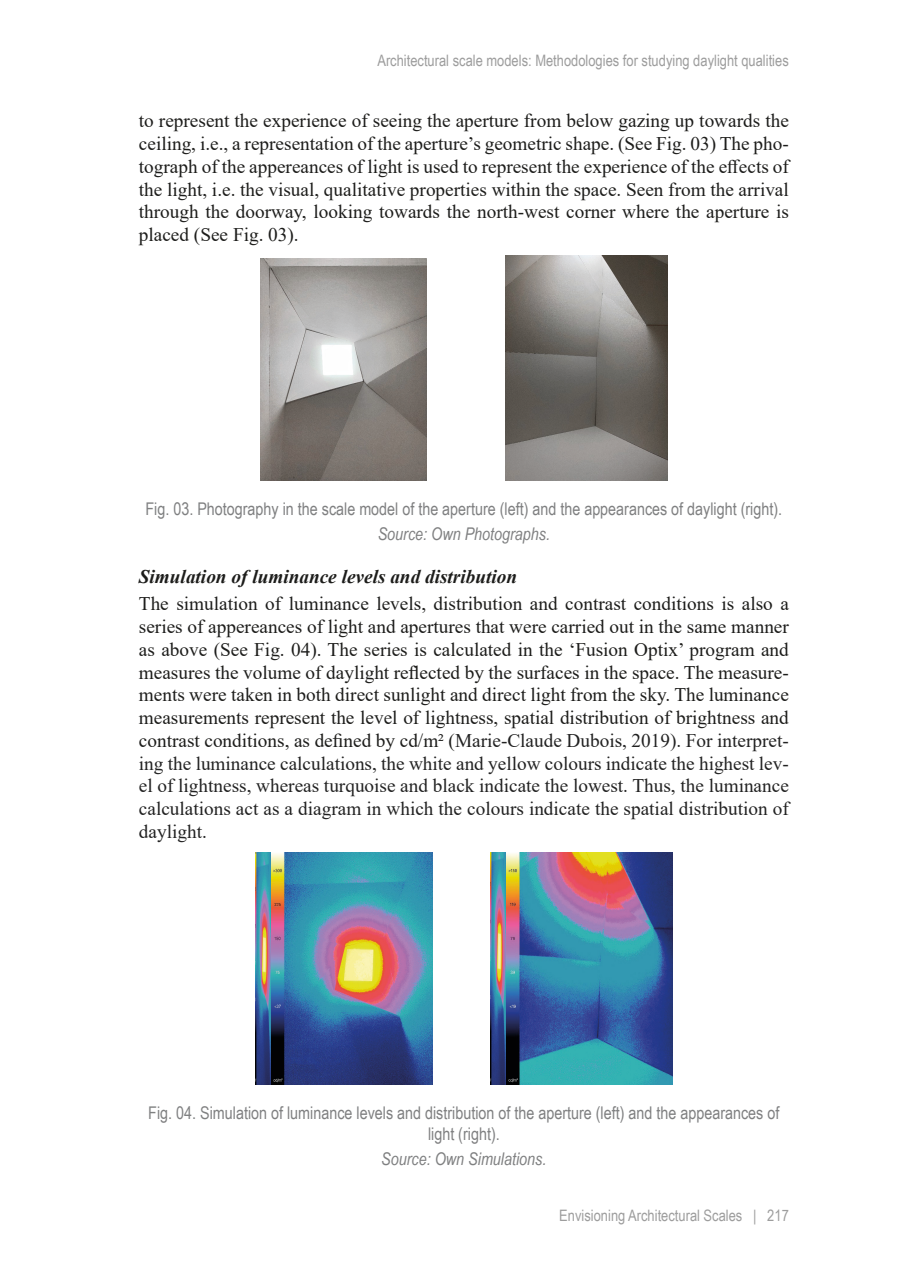
<style>
.page{position:relative;width:903px;height:1270px;background:#fff}
.page>*{position:absolute;margin:0;border:0;box-sizing:border-box;transform-origin:0 0}
.t1{font:19.25px/22.8px "Times New Roman";color:#1d1d1b;text-align:justify}
.t2{font:italic 700 19.25px "Times New Roman";color:#1d1d1b}
.t3{font:17.5px/21px "Arial Narrow";color:#7f8081;text-align:center}
.t4{font:italic 17.5px "Arial Narrow";color:#7f8081}
.t5{font:15.75px "Arial Narrow";color:#9d9d9d}
.s1{color:#222}
</style>
<div class="page">
<img style="left:261px;top:259px;width:165px;height:221px">
<img style="left:505px;top:255px;width:162px;height:225px">
<img style="left:255px;top:853px;width:178px;height:231px">
<img style="left:490px;top:853px;width:182px;height:231px">
<p class="t5" style="left:377px;top:49px;width:413px">Architectural scale models: Methodologies for studying daylight qualities</p>
<p class="t1" style="left:139px;top:109px;width:651px">to represent the experience of seeing the aperture from below gazing up towards the ceiling, i.e., a representation of the aperture’s geometric shape. (See Fig. 03) The pho&shy;tograph of the appereances of light is used to represent the experience of the effects of the light, i.e. the visual, qualitative properties within the space. Seen from the arrival through the doorway, looking towards the north-west corner where the aperture is placed (See Fig. 03).</p>
<p class="t3" style="left:145px;top:498px;width:638px">Fig. 03. Photography in the scale model of the aperture (left) and the appearances of daylight (right).</p>
<p class="t4" style="left:378px;top:521px;width:174px">Source: Own Photographs.</p>
<p class="t2" style="left:139px;top:563px;width:380px">Simulation of luminance levels and distribution</p>
<p class="t1" style="left:139px;top:592px;width:651px">The simulation of luminance levels, distribution and contrast conditions is also a series of appereances of light and apertures that were carried out in the same manner as above (See Fig. 04). The series is calculated in the ‘Fusion Optix’ program and measures the volume of daylight reflected by the surfaces in the space. The measure&shy;ments were taken in both direct sunlight and direct light from the sky. The luminance measurements represent the level of lightness, spatial distribution of brightness and contrast conditions, as defined by cd/m² (<span class="s1">Marie-Claude Dubois, 2019). For interpret&shy;ing the luminance calculations, the white and yellow colours indicate the highest lev&shy;el of lightness, whereas turquoise and black indicate the lowest. Thus, the luminance calculations act as a diagram in which the colours indicate the spatial distribution of daylight.</span></p>
<p class="t3" style="left:148px;top:1102px;width:632px">Fig. 04. Simulation of luminance levels and distribution of the aperture (left) and the appearances of light (right).</p>
<p class="t4" style="left:381px;top:1146px;width:167px">Source: Own Simulations.</p>
<p class="t5" style="left:559px;top:1204px;width:231px">Envisioning Architectural Scales | 217</p>
</div>
